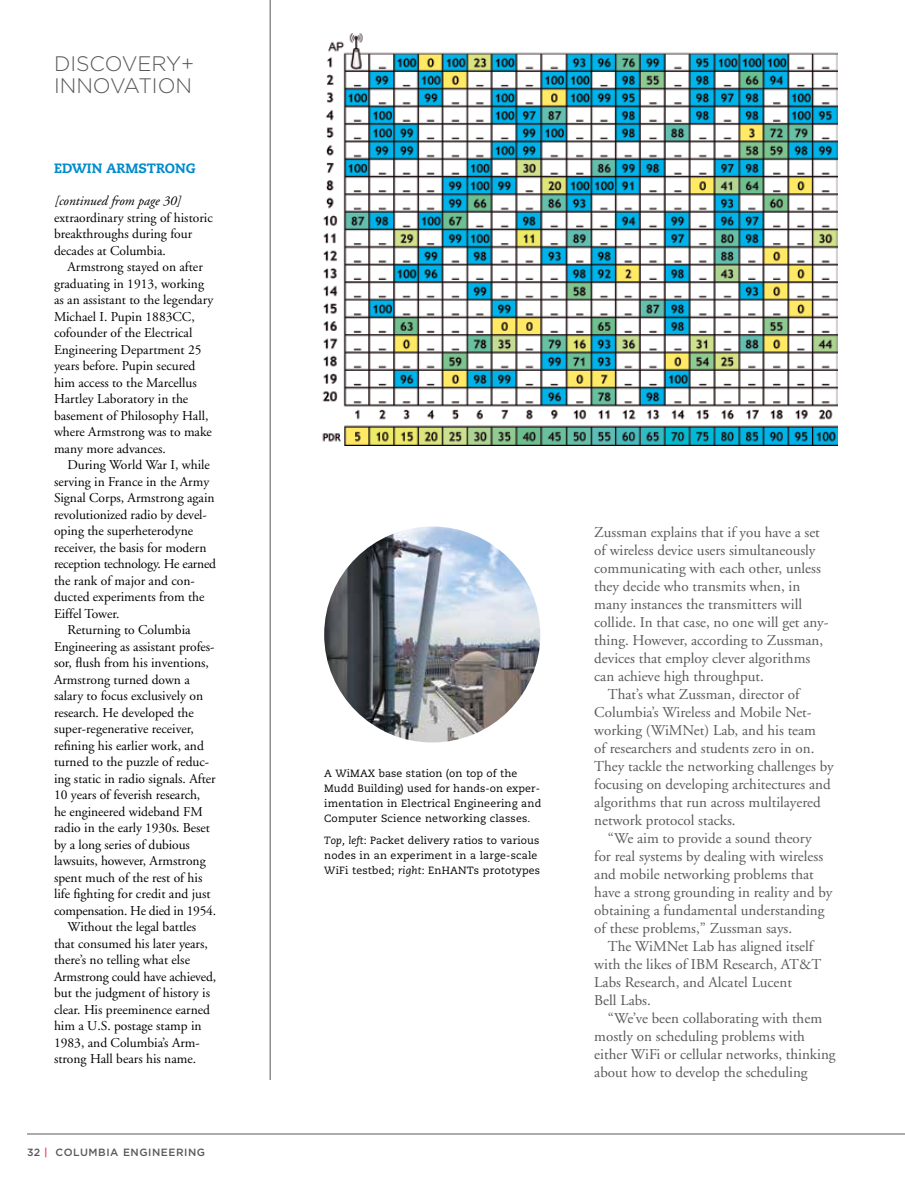
<style>
.page{position:relative;width:905px;height:1188px;background:#fff}
.page>*{position:absolute;margin:0;border:0;box-sizing:border-box;transform-origin:0 0}
.t1{font:300 21px/22.5px "Gotham";color:#58595b}
.t2{font:15px "Adobe Garamond";color:#58595b}
.t3{font:13.5px/16.5px "Adobe Garamond";color:#000}
.t4{font:13.5px "Adobe Garamond";letter-spacing:-.02em;color:#000}
.t5{font:italic 13.5px "Adobe Garamond";color:#000}
.t6{font:800 13.5px "Caecilia";color:#008bcc}
.t7{font:10.5px/15px "Caecilia";letter-spacing:.02em;color:#000}
.t8{font:500 10.5px "Gotham";letter-spacing:.05em;color:#58595b}
.s1{color:#ef3745}
.s2{font-style:italic}
</style>
<div class="page">
<img style="left:322px;top:34px;width:515px;height:386px">
<hr style="left:27px;top:1134px;width:877px;height:1px;background:#58595b">
<hr style="left:270px;top:0;width:1px;height:1080px;background:#58595b">
<img style="left:322px;top:425px;width:515px;height:20px">
<img style="left:324px;top:526px;width:216px;height:216px;border-radius:108px">
<h1 class="t1" style="left:54px;top:52px;width:142px">DISCOVERY+<br>I NNOVATION</h1>
<p class="t6" style="left:54px;top:159px;width:19px">EDWIN</p>
<p class="t6" style="left:106px;top:159px;width:22px">ARMSTRONG</p>
<p class="t5" style="left:54px;top:194px;width:128px">[continued from page 30]</p>
<p class="t3" style="left:54px;top:210px;width:160px">extraordinary string of historic breakthroughs during four decades at Columbia.</p>
<p class="t3" style="left:54px;top:259px;width:161px;text-indent:14px">Armstrong stayed on after graduating in 1913, working as an assistant to the legendary<br>Michael I. Pupin 1883CC, cofounder of the Electrical<br>Engineering Department 25 years before. Pupin secured him access to the Marcellus<br>Hartley Laboratory in the basement of Philosophy Hall, where Armstrong was to make many more advances.</p>
<p class="t3" style="left:68px;top:457px;width:144px">During World War I, while</p>
<p class="t3" style="left:54px;top:474px;width:157px">serving in France in the Army</p>
<p class="t3" style="left:54px;top:490px;width:162px">Signal Corps, Armstrong again</p>
<p class="t3" style="left:54px;top:507px;width:154px">revolutionized radio by devel-</p>
<p class="t3" style="left:54px;top:523px;width:141px">oping the superheterodyne</p>
<p class="t3" style="left:54px;top:540px;width:154px">receiver, the basis for modern</p>
<p class="t3" style="left:54px;top:556px;width:163px">reception technology. He earned</p>
<p class="t3" style="left:54px;top:573px;width:142px">the rank of major and con-</p>
<p class="t3" style="left:54px;top:589px;width:152px">ducted experiments from the</p>
<p class="t3" style="left:54px;top:606px;width:67px">Eiffel Tower.</p>
<p class="t3" style="left:68px;top:622px;width:125px">Returning to Columbia</p>
<p class="t3" style="left:54px;top:639px;width:162px">Engineering as assistant profes-</p>
<p class="t3" style="left:54px;top:655px;width:156px">sor, flush from his inventions,</p>
<p class="t3" style="left:54px;top:672px;width:137px">Armstrong turned down a</p>
<p class="t3" style="left:54px;top:688px;width:151px">salary to focus exclusively on</p>
<p class="t3" style="left:54px;top:705px;width:141px">research. He developed the</p>
<p class="t3" style="left:54px;top:721px;width:141px">super-regenerative receiver,</p>
<p class="t3" style="left:54px;top:738px;width:151px">refining his earlier work, and</p>
<p class="t3" style="left:54px;top:754px;width:157px">turned to the puzzle of reduc-</p>
<p class="t3" style="left:54px;top:771px;width:163px">ing static in radio signals. After</p>
<p class="t3" style="left:54px;top:787px;width:148px">10 years of feverish research,</p>
<p class="t3" style="left:54px;top:804px;width:150px">he engineered wideband FM</p>
<p class="t3" style="left:54px;top:820px;width:157px">radio in the early 1930s. Beset</p>
<p class="t3" style="left:54px;top:837px;width:137px">by a long series of dubious</p>
<p class="t3" style="left:54px;top:853px;width:153px">lawsuits, however, Armstrong</p>
<p class="t3" style="left:54px;top:870px;width:150px">spent much of the rest of his</p>
<p class="t3" style="left:54px;top:886px;width:158px">life fighting for credit and just</p>
<p class="t4" style="left:54px;top:903px;width:164px">compensation. He died in 1954.</p>
<p class="t3" style="left:68px;top:919px;width:130px">Without the legal battles</p>
<p class="t3" style="left:54px;top:936px;width:155px">that consumed his later years,</p>
<p class="t3" style="left:54px;top:952px;width:137px">there’s no telling what else</p>
<p class="t3" style="left:54px;top:969px;width:163px">Armstrong could have achieved,</p>
<p class="t3" style="left:54px;top:985px;width:157px">but the judgment of history is</p>
<p class="t3" style="left:54px;top:1002px;width:158px">clear. His preeminence earned</p>
<p class="t3" style="left:54px;top:1018px;width:149px">him a U.S. postage stamp in</p>
<p class="t3" style="left:54px;top:1035px;width:147px">1983, and Columbia’s Arm-</p>
<p class="t3" style="left:54px;top:1051px;width:144px">strong Hall bears his name.</p>
<p class="t8" style="left:27px;top:1145px;width:179px">32 <span class="s1">|</span> COLUMBIA ENGINEERING</p>
<p class="t7" style="left:324px;top:766px;width:219px">A WiMAX base station (on top of the Mudd Building) used for hands-on exper&shy;imentation in Electrical Engineering and Computer Science networking classes.</p>
<p class="t7" style="left:324px;top:833px;width:217px"><span class="s2">Top, left</span>: Packet delivery ratios to various nodes in an experiment in a large-scale<br>WiFi testbed; <span class="s2">right</span>: EnHANTs prototypes</p>
<p class="t2" style="left:594px;top:525px;width:227px">Zussman explains that if you have a set</p>
<p class="t2" style="left:594px;top:543px;width:223px">of wireless device users simultaneously</p>
<p class="t2" style="left:594px;top:561px;width:228px">communicating with each other, unless</p>
<p class="t2" style="left:594px;top:579px;width:207px">they decide who transmits when, in</p>
<p class="t2" style="left:594px;top:597px;width:209px">many instances the transmitters will</p>
<p class="t2" style="left:594px;top:615px;width:236px">collide. In that case, no one will get any-</p>
<p class="t2" style="left:594px;top:633px;width:230px">thing. However, according to Zussman,</p>
<p class="t2" style="left:594px;top:651px;width:217px">devices that employ clever algorithms</p>
<p class="t2" style="left:594px;top:669px;width:171px">can achieve high throughput.</p>
<p class="t2" style="left:608px;top:687px;width:193px">That’s what Zussman, director of</p>
<p class="t2" style="left:594px;top:705px;width:219px">Columbia’s Wireless and Mobile Net-</p>
<p class="t2" style="left:594px;top:723px;width:223px">working (WiMNet) Lab, and his team</p>
<p class="t2" style="left:594px;top:741px;width:222px">of researchers and students zero in on.</p>
<p class="t2" style="left:594px;top:759px;width:241px">They tackle the networking challenges by</p>
<p class="t2" style="left:594px;top:777px;width:238px">focusing on developing architectures and</p>
<p class="t2" style="left:594px;top:795px;width:228px">algorithms that run across multilayered</p>
<p class="t2" style="left:594px;top:813px;width:143px">network protocol stacks.</p>
<p class="t2" style="left:608px;top:831px;width:205px">“We aim to provide a sound theory</p>
<p class="t2" style="left:594px;top:849px;width:230px">for real systems by dealing with wireless</p>
<p class="t2" style="left:594px;top:867px;width:221px">and mobile networking problems that</p>
<p class="t2" style="left:594px;top:885px;width:239px">have a strong grounding in reality and by</p>
<p class="t2" style="left:594px;top:903px;width:232px">obtaining a fundamental understanding</p>
<p class="t2" style="left:594px;top:921px;width:199px">of these problems,” Zussman says.</p>
<p class="t2" style="left:608px;top:939px;width:207px">The WiMNet Lab has aligned itself</p>
<p class="t2" style="left:594px;top:957px;width:228px">with the likes of IBM Research, AT&amp;T</p>
<p class="t2" style="left:594px;top:975px;width:199px">Labs Research, and Alcatel Lucent</p>
<p class="t2" style="left:594px;top:993px;width:58px">Bell Labs.</p>
<p class="t2" style="left:608px;top:1011px;width:216px">“We’ve been collaborating with them</p>
<p class="t2" style="left:594px;top:1029px;width:212px">mostly on scheduling problems with</p>
<p class="t2" style="left:594px;top:1047px;width:243px">either WiFi or cellular networks, thinking</p>
<p class="t2" style="left:594px;top:1065px;width:215px">about how to develop the scheduling</p>
</div>
